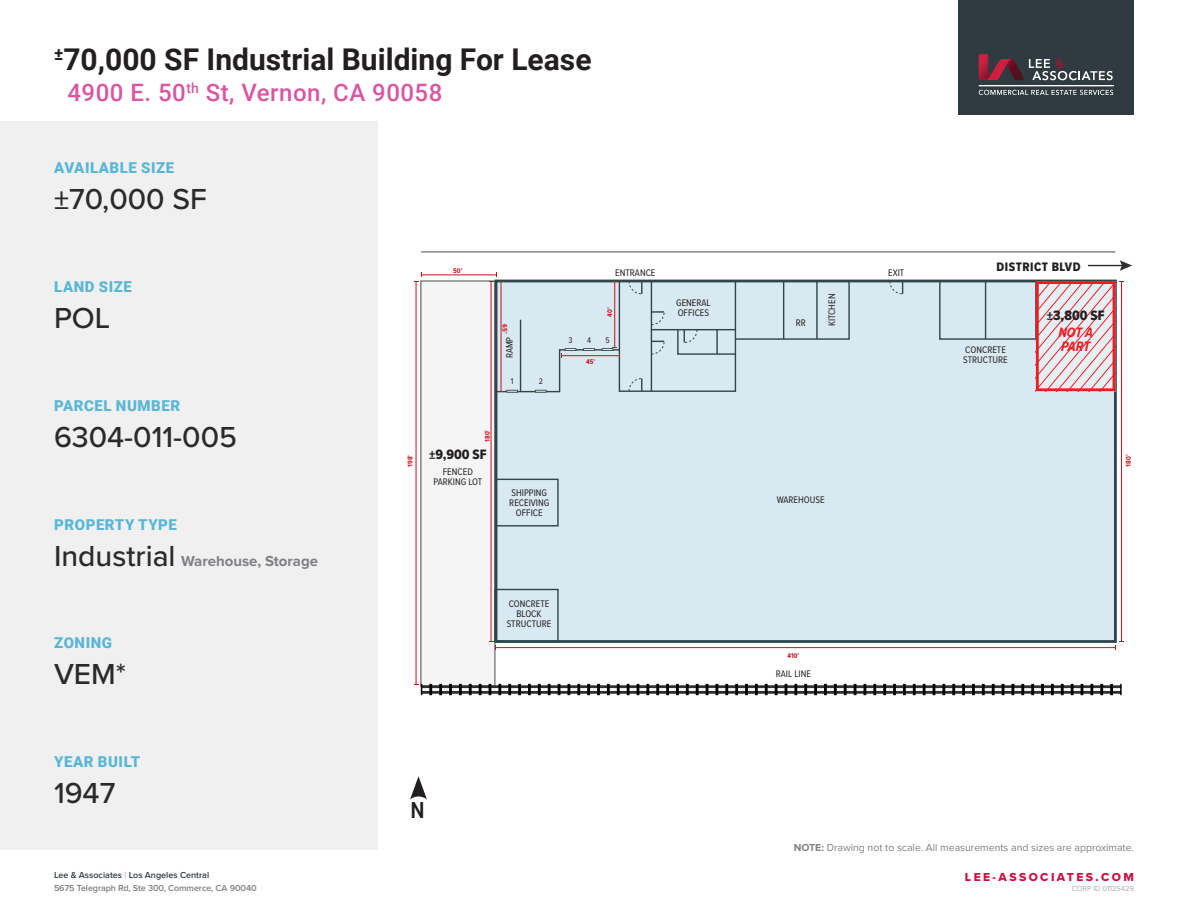
<style>
.page{position:relative;width:1188px;height:918px;background:#fff}
.page>*{position:absolute;margin:0;border:0;box-sizing:border-box;transform-origin:0 0}
.t1{font:700 30px "Roboto";color:#231f20}
._12pt_Size_Align_Left{font:500 30px "Proxima Nova";color:#2a292c}
.t2{font:500 24px "Roboto";letter-spacing:.02em;color:#d957a0}
.t3{font:600 24px "Proxima Nova Cond";color:#231f20}
._15pt_Size_Align_Left{font:900 15px "Roboto";letter-spacing:.035em;color:#59b6d5}
._12pt_Size_Align_Left-2{font:700 15px "Proxima Nova";color:#7e8083}
.t4{font:14.1px "Proxima Nova Cond Extrabld";color:#231f20}
.t5{font:italic 700 14.1px/14.1px "Proxima Nova Cond";letter-spacing:-.01em;color:#ee1d23}
.t6{font:12.75px "Proxima Nova Cond Extrabld";letter-spacing:.04em;color:#231f20}
.t7{font:12px "Proxima Nova Extrabld";letter-spacing:.2em;color:#cd1141}
.t8{font:10.5px "Proxima Nova";color:#7e8083}
.t9{font:9.9px/9.9px "Proxima Nova Cond";color:#231f20;text-align:center}
.t10{font:600 9px "Proxima Nova";letter-spacing:-.01em;color:#7e8083}
.t11{font:600 9px "Proxima Nova";color:#2f3b41}
.t12{font:8.55px "Proxima Nova Cond";color:#231f20}
.t13{font:7.5px "Proxima Nova";color:#a8aaad}
.t14{font:700 7.05px "Proxima Nova Cond";color:#c4121a}
.s1{font-weight:500;font-size:30px;color:#2a292c}
.s2{font-weight:700}
.s3{font-family:"Proxima Nova T";font-weight:100;color:#cd1141}
</style>
<div class="page">
<div style="left:496px;top:281px;width:619px;height:361px;background:#d8e9f1"></div>
<div style="left:421px;top:281px;width:74px;height:405px;background:#f5f5f6"></div>
<svg style="left:890px;top:284px;width:13px;height:10px"></svg>
<div style="left:495px;top:280px;width:622px;height:363px;border:3px solid #33444d"></div>
<div style="left:495px;top:479px;width:64px;height:48px;border:1px solid #33444d"></div>
<div style="left:494px;top:589px;width:65px;height:53px;border:1px solid #33444d"></div>
<div style="left:939px;top:280px;width:98px;height:60px;border:1px solid #33444d"></div>
<hr style="left:985px;top:281px;width:1px;height:58px;background:#33444d">
<svg style="left:429px;top:684px;width:693px;height:11px"></svg>
<hr style="left:1088px;top:265px;width:36px;height:1px;background:#312f30">
<svg style="left:1120px;top:260px;width:12px;height:11px"></svg>
<hr style="left:495px;top:647px;width:620px;height:1px;background:#c4121a">
<hr style="left:421px;top:275px;width:75px;height:1px;background:#c4121a">
<hr style="left:1121px;top:281px;width:1px;height:360px;background:#c4121a">
<svg style="left:1115px;top:641px;width:9px;height:9px"></svg>
<svg style="left:1036px;top:281px;width:88px;height:110px"></svg>
<hr style="left:416px;top:281px;width:1px;height:404px;background:#c4121a">
<svg style="left:414px;top:684px;width:8px;height:11px"></svg>
<hr style="left:421px;top:252px;width:694px;height:1px;background:#4b4c4d">
<hr style="left:491px;top:281px;width:1px;height:360px;background:#c4121a">
<svg style="left:489px;top:641px;width:7px;height:9px"></svg>
<svg style="left:489px;top:273px;width:362px;height:120px"></svg>
<div style="left:0;top:122px;width:378px;height:728px;background:#f0f0f1"></div>
<div style="left:958px;top:0;width:176px;height:115px;background:#2f3b41"></div>
<svg style="left:979px;top:54px;width:134px;height:26px"></svg>
<hr style="left:979px;top:86px;width:135px;height:1px;background:#fff">
<svg style="left:979px;top:90px;width:134px;height:5px"></svg>
<svg style="left:410px;top:776px;width:17px;height:23px"></svg>
<div style="left:405px;top:796px;width:27px;height:28px;background:#fff;border-radius:50%"></div>
<h1 class="t1" style="left:54px;top:38px;width:539px"><sup>±</sup>70,000 SF Industrial Building For Lease</h1>
<h2 class="t2" style="left:68px;top:76px;width:376px">4900 E. 50<sup>th</sup> St, Vernon, CA 90058</h2>
<p class="_15pt_Size_Align_Left" style="left:54px;top:157px;width:121px">AVAILABLE SIZE</p>
<p class="_12pt_Size_Align_Left" style="left:54px;top:177px;width:154px">±70,000 SF</p>
<p class="_15pt_Size_Align_Left" style="left:54px;top:276px;width:79px">LAND SIZE</p>
<p class="_12pt_Size_Align_Left" style="left:54px;top:296px;width:58px">POL</p>
<p class="_15pt_Size_Align_Left" style="left:54px;top:395px;width:127px">PARCEL NUMBER</p>
<p class="_12pt_Size_Align_Left" style="left:54px;top:414px;width:184px">6304-011-005</p>
<p class="_15pt_Size_Align_Left" style="left:54px;top:514px;width:124px">PROPERTY TYPE</p>
<p class="_12pt_Size_Align_Left-2" style="left:54px;top:552px;width:266px"><span class="s1">Industrial</span> Warehouse, Storage</p>
<p class="_15pt_Size_Align_Left" style="left:54px;top:633px;width:59px">ZONING</p>
<p class="_12pt_Size_Align_Left" style="left:54px;top:652px;width:74px">VEM*</p>
<p class="_15pt_Size_Align_Left" style="left:54px;top:751px;width:88px">YEAR BUILT</p>
<p class="_12pt_Size_Align_Left" style="left:54px;top:771px;width:63px">1947</p>
<p class="t14" style="left:453px;top:266px;width:11px">50’</p>
<p class="t14" style="left:509px;top:324px;width:11px;rotate:90deg">65’</p>
<p class="t9" style="left:504px;top:358px;width:23px;rotate:-90deg">RAMP</p>
<p class="t12" style="left:511px;top:375px;width:4px">1</p>
<p class="t12" style="left:539px;top:375px;width:6px">2</p>
<p class="t14" style="left:484px;top:442px;width:13px;rotate:-90deg">180’</p>
<p class="t9" style="left:615px;top:267px;width:42px">ENTRANCE</p>
<p class="t14" style="left:606px;top:317px;width:11px;rotate:-90deg">40’</p>
<p class="t12" style="left:568px;top:334px;width:6px">3</p>
<p class="t12" style="left:587px;top:334px;width:5px">4</p>
<p class="t12" style="left:605px;top:334px;width:6px">5</p>
<p class="t14" style="left:586px;top:358px;width:11px">45’</p>
<p class="t9" style="left:676px;top:297px;width:36px;text-align:left">GENERAL<br>OFFICES</p>
<p class="t9" style="left:796px;top:318px;width:12px">RR</p>
<p class="t9" style="left:826px;top:326px;width:34px;rotate:-90deg">KITCHEN</p>
<p class="t9" style="left:888px;top:267px;width:18px">EXIT</p>
<p class="t6" style="left:997px;top:257px;width:85px">DISTRICT BLVD</p>
<p class="t9" style="left:963px;top:345px;width:46px;text-align:left">CONCRETE<br>STRUCTURE</p>
<p class="t4" style="left:1047px;top:305px;width:59px">±3,800 SF</p>
<p class="t5" style="left:1058px;top:325px;width:36px">NOT A<br>PART</p>
<p class="t4" style="left:429px;top:444px;width:59px">±9,900 SF</p>
<p class="t9" style="left:433px;top:466px;width:50px">FENCED<br>PARKING LOT</p>
<p class="t14" style="left:406px;top:467px;width:13px;rotate:-90deg">198’</p>
<p class="t14" style="left:1124px;top:467px;width:13px;rotate:-90deg">180’</p>
<p class="t3" style="left:411px;top:792px;width:16px">N</p>
<p class="t9" style="left:509px;top:488px;width:42px">SHIPPING<br>RECEIVING<br>OFFICE</p>
<p class="t9" style="left:507px;top:598px;width:46px">CONCRETE<br>BLOCK<br>STRUCTURE</p>
<p class="t9" style="left:777px;top:494px;width:49px">WAREHOUSE</p>
<p class="t14" style="left:787px;top:651px;width:13px">410’</p>
<p class="t9" style="left:776px;top:668px;width:37px">RAIL LINE</p>
<p class="t8" style="left:794px;top:841px;width:342px"><span class="s2">NOTE:</span> Drawing not to scale. All measurements and sizes are approximate.</p>
<p class="t11" style="left:54px;top:868px;width:157px">Lee &amp; Associates <span class="s3">|</span> Los Angeles Central</p>
<p class="t7" style="left:965px;top:868px;width:171px">LEE-ASSOCIATES.COM</p>
<p class="t10" style="left:54px;top:881px;width:204px">5675 Telegraph Rd, Ste 300, Commerce, CA 90040</p>
<p class="t13" style="left:1072px;top:884px;width:64px">CORP ID 01125429</p>
</div>
